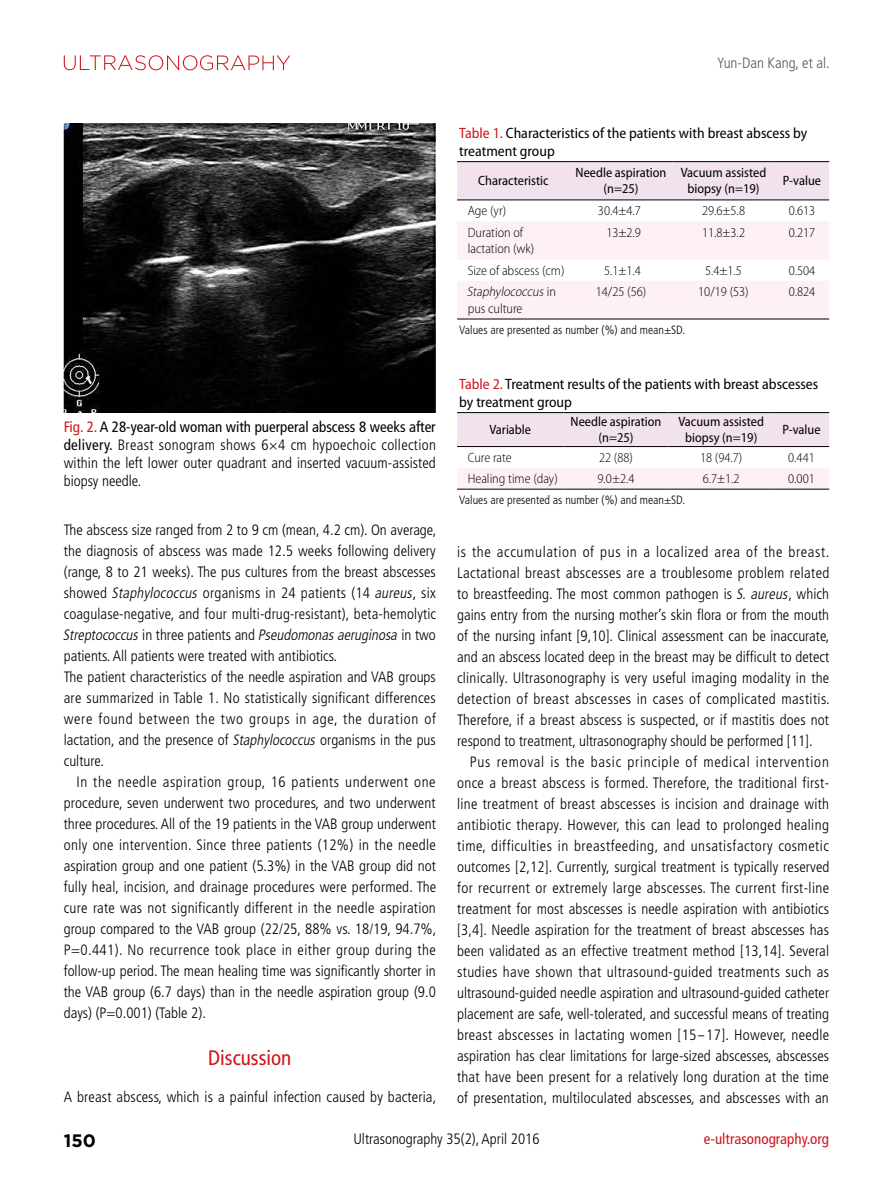
<style>
.page{position:relative;width:893px;height:1191px;background:#fff}
.page>*{position:absolute;margin:0;border:0;box-sizing:border-box;transform-origin:0 0}
.t1{font:condensed 21px "Frutiger LT Std";color:#d0131c}
.t2{font:700 18px "Gotham";color:#000}
.t3{font:300 condensed 15px/21px "Frutiger LT Std";color:#000;text-align:justify}
.t4{font:semi-condensed 15px/18px "Myriad Pro";color:#000}
.t5{font:condensed 15px "Frutiger LT Std";color:#d0131c}
.t6{font:300 condensed 15px "Frutiger LT Std";color:#5a5757}
.t7{font:300 semi-condensed 13.5px/16.2px "Myriad Pro";color:#000}
.t8{font:semi-condensed 13.5px/16.2px "Myriad Pro";color:#000;text-align:center}
.t9{font:italic 300 semi-condensed 13.5px/16.2px "Myriad Pro";color:#000}
.t10{font:300 condensed 12px "Frutiger LT Std";color:#000}
.s1{font-weight:400;color:#d0131c}
.s2{font-weight:400}
.s3{font-style:italic}
.s4{color:#d0131c}
.s5{font-style:normal}
</style>
<div class="page">
<svg style="left:64px;top:55px;width:226px;height:15px"></svg>
<img style="left:64px;top:123px;width:372px;height:289px">
<div style="left:457px;top:162px;width:372px;height:38px;background:#f2e2ee"></div>
<svg style="left:457px;top:221px;width:372px;height:98px"></svg>
<hr style="left:457px;top:161px;width:113px;height:1px;background:#000">
<hr style="left:570px;top:161px;width:102px;height:1px;background:#000">
<hr style="left:672px;top:161px;width:103px;height:1px;background:#000">
<hr style="left:775px;top:161px;width:54px;height:1px;background:#000">
<hr style="left:457px;top:200px;width:113px;height:1px;background:#000">
<hr style="left:570px;top:200px;width:102px;height:1px;background:#000">
<hr style="left:672px;top:200px;width:103px;height:1px;background:#000">
<hr style="left:775px;top:200px;width:54px;height:1px;background:#000">
<hr style="left:457px;top:319px;width:113px;height:1px;background:#000">
<hr style="left:570px;top:319px;width:102px;height:1px;background:#000">
<hr style="left:672px;top:319px;width:103px;height:1px;background:#000">
<hr style="left:775px;top:319px;width:54px;height:1px;background:#000">
<div style="left:457px;top:413px;width:372px;height:33px;background:#f2e2ee"></div>
<div style="left:457px;top:468px;width:372px;height:21px;background:#fdf0f6"></div>
<hr style="left:457px;top:412px;width:106px;height:1px;background:#000">
<hr style="left:563px;top:412px;width:106px;height:1px;background:#000">
<hr style="left:669px;top:412px;width:105px;height:1px;background:#000">
<hr style="left:774px;top:412px;width:55px;height:1px;background:#000">
<hr style="left:457px;top:446px;width:106px;height:1px;background:#000">
<hr style="left:563px;top:446px;width:106px;height:1px;background:#000">
<hr style="left:669px;top:446px;width:105px;height:1px;background:#000">
<hr style="left:774px;top:446px;width:55px;height:1px;background:#000">
<hr style="left:457px;top:489px;width:106px;height:1px;background:#000">
<hr style="left:563px;top:489px;width:106px;height:1px;background:#000">
<hr style="left:669px;top:489px;width:105px;height:1px;background:#000">
<hr style="left:774px;top:489px;width:55px;height:1px;background:#000">
<p class="t6" style="left:717px;top:54px;width:114px">Yun-Dan Kang, et al.</p>
<p class="t3" style="left:64px;top:418px;width:374px;line-height:18px"><span class="s1">Fig. 2.</span> <span class="s2">A 28-year-old woman with puerperal abscess 8 weeks after delivery.</span> Breast sonogram shows 6×4 cm hypoechoic collection within the left lower outer quadrant and inserted vacuum-assisted biopsy needle.</p>
<p class="t3" style="left:63px;top:519px;width:375px;text-align:left">The abscess size ranged from 2 to 9 cm (mean, 4.2 cm). On average, the diagnosis of abscess was made 12.5 weeks following delivery (range, 8 to 21 weeks). The pus cultures from the breast abscesses showed <span class="s3">Staphylococcus</span> organisms in 24 patients (14 <span class="s3">aureus</span>, six coagulase-negative, and four multi-drug-resistant), beta-hemolytic <span class="s3">Streptococcus</span> i n t h r e e p a t i e n t s a n d <span class="s3">Pseudomonas aeruginosa</span> i n tw o patients. All patients were treated with antibiotics.<br>The patient characteristics of the needle aspiration and VAB groups are summarized in Table 1. No statistically significant differences were found between the two groups in age, the duration of lactation, and the presence of <span class="s3">Staphylococcus</span> organisms in the pus culture.</p>
<p class="t3" style="left:64px;top:771px;width:374px;text-indent:13px">In the needle aspiration group, 16 patients underwent one procedure, seven underwent two procedures, and two underwent three procedures. All of the 19 patients in the VAB group underwent only one intervention. Since three patients (12%) in the needle aspiration group and one patient (5.3%) in the VAB group did not fully heal, incision, and drainage procedures were performed. The cure rate was not significantly different in the needle aspiration group compared to the VAB group (22/25, 88% vs. 18/19, 94.7%, P=0.441). No recurrence took place in either group during the follow-up period. The mean healing time was significantly shorter in the VAB group (6.7 days) than in the needle aspiration group (9.0 days) (P=0.001) (Table 2).</p>
<h1 class="t1" style="left:208px;top:1045px;width:85px">Discussion</h1>
<p class="t3" style="left:64px;top:1086px;width:374px">A breast abscess, which is a painful infection caused by bacteria,</p>
<p class="t4" style="left:459px;top:124px;width:350px"><span class="s4">Table 1.</span> Characteristics of the patients with breast abscess by treatment group</p>
<p class="t8" style="left:478px;top:172px;width:72px">Characteristic</p>
<p class="t8" style="left:576px;top:164px;width:92px">Needle aspiration (n=25)</p>
<p class="t8" style="left:681px;top:164px;width:87px">Vacuum assisted biopsy (n=19)</p>
<p class="t8" style="left:783px;top:172px;width:40px">P-value</p>
<p class="t7" style="left:468px;top:202px;width:40px">Age (yr)</p>
<p class="t7" style="left:598px;top:202px;width:45px">30.4±4.7</p>
<p class="t7" style="left:702px;top:202px;width:45px">29.6±5.8</p>
<p class="t7" style="left:789px;top:202px;width:28px">0.613</p>
<p class="t7" style="left:468px;top:224px;width:68px">Duration of lactation (wk)</p>
<p class="t7" style="left:606px;top:224px;width:36px">13±2.9</p>
<p class="t7" style="left:702px;top:224px;width:45px">11.8±3.2</p>
<p class="t7" style="left:789px;top:224px;width:28px">0.217</p>
<p class="t7" style="left:468px;top:262px;width:98px">Size of abscess (cm)</p>
<p class="t7" style="left:604px;top:262px;width:38px">5.1±1.4</p>
<p class="t7" style="left:705px;top:262px;width:38px">5.4±1.5</p>
<p class="t7" style="left:789px;top:262px;width:28px">0.504</p>
<p class="t9" style="left:467px;top:284px;width:91px">Staphylococcus <span class="s5">i n pus culture</span></p>
<p class="t7" style="left:596px;top:284px;width:52px">14/25 (56)</p>
<p class="t7" style="left:698px;top:284px;width:52px">10/19 (53)</p>
<p class="t7" style="left:789px;top:284px;width:28px">0.824</p>
<p class="t10" style="left:459px;top:323px;width:228px">Values are presented as number (%) and mean±SD.</p>
<p class="t4" style="left:459px;top:375px;width:360px"><span class="s4">Table 2.</span> Treatment results of the patients with breast abscesses by treatment group</p>
<p class="t8" style="left:489px;top:421px;width:43px">Variable</p>
<p class="t8" style="left:571px;top:413px;width:92px">Needle aspiration (n=25)</p>
<p class="t8" style="left:678px;top:413px;width:87px">Vacuum assisted biopsy (n=19)</p>
<p class="t8" style="left:782px;top:421px;width:40px">P-value</p>
<p class="t7" style="left:468px;top:449px;width:46px">Cure rate</p>
<p class="t7" style="left:599px;top:449px;width:35px">22 (88)</p>
<p class="t7" style="left:700px;top:449px;width:44px">18 (94.7)</p>
<p class="t7" style="left:788px;top:449px;width:28px">0.441</p>
<p class="t7" style="left:468px;top:470px;width:92px">Healing time (day)</p>
<p class="t7" style="left:598px;top:470px;width:38px">9.0±2.4</p>
<p class="t7" style="left:703px;top:470px;width:38px">6.7±1.2</p>
<p class="t7" style="left:788px;top:470px;width:28px">0.001</p>
<p class="t10" style="left:459px;top:493px;width:228px">Values are presented as number (%) and mean±SD.</p>
<p class="t3" style="left:457px;top:541px;width:374px">is the accumulation of pus in a localized area of the breast.<br>Lactational breast abscesses are a troublesome problem related to breastfeeding. The most common pathogen is <span class="s3">S. aureus</span>, which gains entry from the nursing mother’s skin flora or from the mouth of the nursing infant [9,10]. Clinical assessment can be inaccurate, and an abscess located deep in the breast may be difficult to detect clinically. Ultrasonography is very useful imaging modality in the detection of breast abscesses in cases of complicated mastitis.<br>Therefore, if a breast abscess is suspected, or if mastitis does not respond to treatment, ultrasonography should be performed [11].</p>
<p class="t3" style="left:457px;top:751px;width:374px;text-indent:13px">Pus removal is the basic principle of medical intervention once a breast abscess is formed. Therefore, the traditional first&shy;line treatment of breast abscesses is incision and drainage with antibiotic therapy. However, this can lead to prolonged healing time, difficulties in breastfeeding, and unsatisfactory cosmetic outcomes [2,12]. Currently, surgical treatment is typically reserved for recurrent or extremely large abscesses. The current first-line treatment for most abscesses is needle aspiration with antibiotics [3,4]. Needle aspiration for the treatment of breast abscesses has been validated as an effective treatment method [13,14]. Several studies have shown that ultrasound-guided treatments such as ultrasound-guided needle aspiration and ultrasound-guided catheter placement are safe, well-tolerated, and successful means of treating breast abscesses in lactating women [15-17]. However, needle aspiration has clear limitations for large-sized abscesses, abscesses that have been present for a relatively long duration at the time of presentation, multiloculated abscesses, and abscesses with an</p>
<p class="t2" style="left:64px;top:1130px;width:34px">150</p>
<p class="t3" style="left:353px;top:1128px;width:188px">Ultrasonography 35(2), April 2016</p>
<p class="t5" style="left:704px;top:1130px;width:127px">e-ultrasonography.org</p>
</div>
